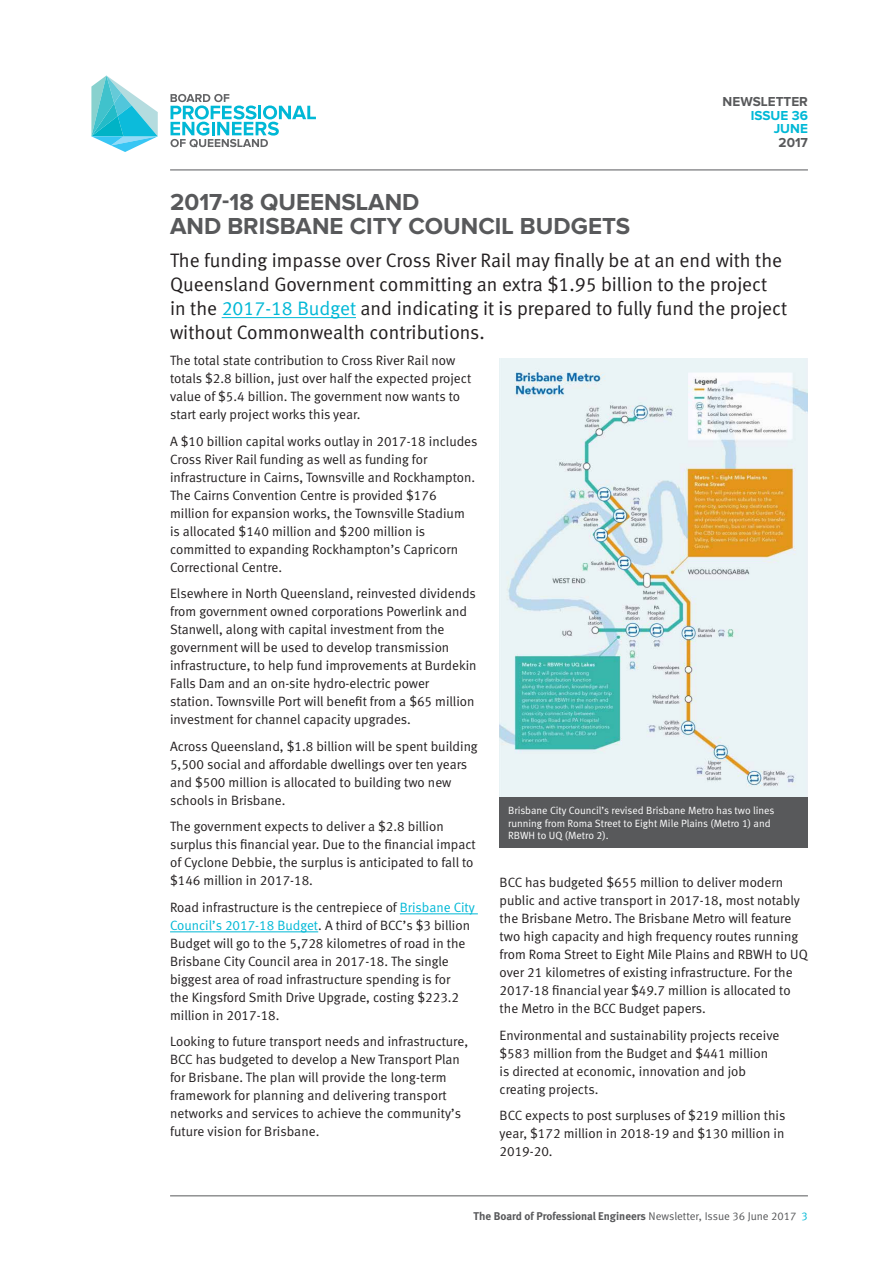
<style>
.page{position:relative;width:893px;height:1263px;background:#fff}
.page>*{position:absolute;margin:0;border:0;box-sizing:border-box;transform-origin:0 0}
.t1{font:700 24px/24px "Proxima Nova";color:#58595b}
.t2{font:19.5px/24px "Meta Normal LF";color:#231f20}
.t3{font:13.5px/18px "Meta Normal LF";color:#231f20}
.t4{font:700 13.5px "Proxima Nova";color:#58595b}
.t5{font:700 13.5px/13.5px "Proxima Nova";color:#00b8d6;text-align:right}
.t6{font:11.25px "Meta Bold LF";color:#58595b}
.t7{font:10.5px/12.6px "Meta Normal LF";color:#fff}
.s1{color:#00b8d6}
.s2{font-family:"Meta Normal LF"}
.s3{font-family:"Meta Normal LF";color:#00b8d6}
</style>
<div class="page">
<hr style="left:170px;top:170px;width:638px;height:1px;background:#58595b">
<hr style="left:170px;top:1195px;width:638px;height:1px;background:#58595b">
<svg style="left:171px;top:94px;width:145px;height:53px"></svg>
<svg style="left:91px;top:75px;width:67px;height:77px"></svg>
<hr style="left:222px;top:317px;width:134px;height:1px;background:#00b8d6">
<hr style="left:400px;top:913px;width:78px;height:1px;background:#00b8d6">
<hr style="left:170px;top:931px;width:148px;height:1px;background:#00b8d6">
<img style="left:500px;top:358px;width:308px;height:439px">
<div style="left:500px;top:797px;width:308px;height:51px;background:#58595b"></div>
<p class="t4" style="left:723px;top:96px;width:87px">NEWSLETTER</p>
<p class="t5" style="left:751px;top:109px;width:59px">ISSUE 36<br>JUNE</p>
<p class="t4" style="left:778px;top:136px;width:31px">2017</p>
<h1 class="t1" style="left:170px;top:191px;width:462px">2017-18 QUEENSLAND<br>AND BRISBANE CITY COUNCIL BUDGETS</h1>
<p class="t2" style="left:170px;top:248px;width:619px">The funding impasse over Cross River Rail may finally be at an end with the Queensland Government committing an extra $1.95 billion to the project in the <span class="s1">2017-18 Budget</span> and indicating it is prepared to fully fund the project without Commonwealth contributions.</p>
<p class="t3" style="left:170px;top:351px;width:303px">The total state contribution to Cross River Rail now totals $2.8 billion, just over half the expected project value of $5.4 billion. The government now wants to start early project works this year.</p>
<p class="t3" style="left:170px;top:432px;width:309px">A $10 billion capital works outlay in 2017-18 includes Cross River Rail funding as well as funding for infrastructure in Cairns, Townsville and Rockhampton.<br>The Cairns Convention Centre is provided $176 million for expansion works, the Townsville Stadium is allocated $140 million and $200 million is committed to expanding Rockhampton’s Capricorn Correctional Centre.</p>
<p class="t3" style="left:170px;top:584px;width:308px">Elsewhere in North Queensland, reinvested dividends from government owned corporations Powerlink and Stanwell, along with capital investment from the government will be used to develop transmission infrastructure, to help fund improvements at Burdekin Falls Dam and an on-site hydro-electric power<br>station. Townsville Port will benefit from a $65 million investment for channel capacity upgrades.</p>
<p class="t3" style="left:170px;top:737px;width:309px">Across Queensland, $1.8 billion will be spent building 5,500 social and affordable dwellings over ten years and $500 million is allocated to building two new schools in Brisbane.</p>
<p class="t3" style="left:170px;top:817px;width:307px">The government expects to deliver a $2.8 billion surplus this financial year. Due to the financial impact of Cyclone Debbie, the surplus is anticipated to fall to $146 million in 2017-18.</p>
<p class="t3" style="left:170px;top:898px;width:306px">Road infrastructure is the centrepiece of <span class="s1">Brisbane City Council’s 2017-18 Budget</span>. A third of BCC’s $3 billion Budget will go to the 5,728 kilometres of road in the Brisbane City Council area in 2017-18. The single biggest area of road infrastructure spending is for<br>the Kingsford Smith Drive Upgrade, costing $223.2 million in 2017-18.</p>
<p class="t3" style="left:170px;top:1032px;width:300px">Looking to future transport needs and infrastructure, BCC has budgeted to develop a New Transport Plan for Brisbane. The plan will provide the long-term framework for planning and delivering transport networks and services to achieve the community’s future vision for Brisbane.</p>
<p class="t7" style="left:508px;top:804px;width:268px">Brisbane City Council’s revised Brisbane Metro has two lines running from Roma Street to Eight Mile Plains (Metro 1) and<br>RBWH to UQ (Metro 2).</p>
<p class="t3" style="left:500px;top:873px;width:310px">BCC has budgeted $655 million to deliver modern public and active transport in 2017-18, most notably the Brisbane Metro. The Brisbane Metro will feature two high capacity and high frequency routes running from Roma Street to Eight Mile Plains and RBWH to UQ over 21 kilometres of existing infrastructure. For the 2017-18 financial year $49.7 million is allocated to the Metro in the BCC Budget papers.</p>
<p class="t3" style="left:500px;top:1026px;width:281px">Environmental and sustainability projects receive $583 million from the Budget and $441 million is directed at economic, innovation and job creating projects.</p>
<p class="t3" style="left:500px;top:1106px;width:287px;text-align:justify">BCC expects to post surpluses of $219 million this year, $172 million in 2018-19 and $130 million in 2019-20.</p>
<p class="t6" style="left:474px;top:1210px;width:336px">The Board of Professional Engineers <span class="s2">Newsletter, Issue 36 June 2017</span> <span class="s3">3</span></p>
</div>
